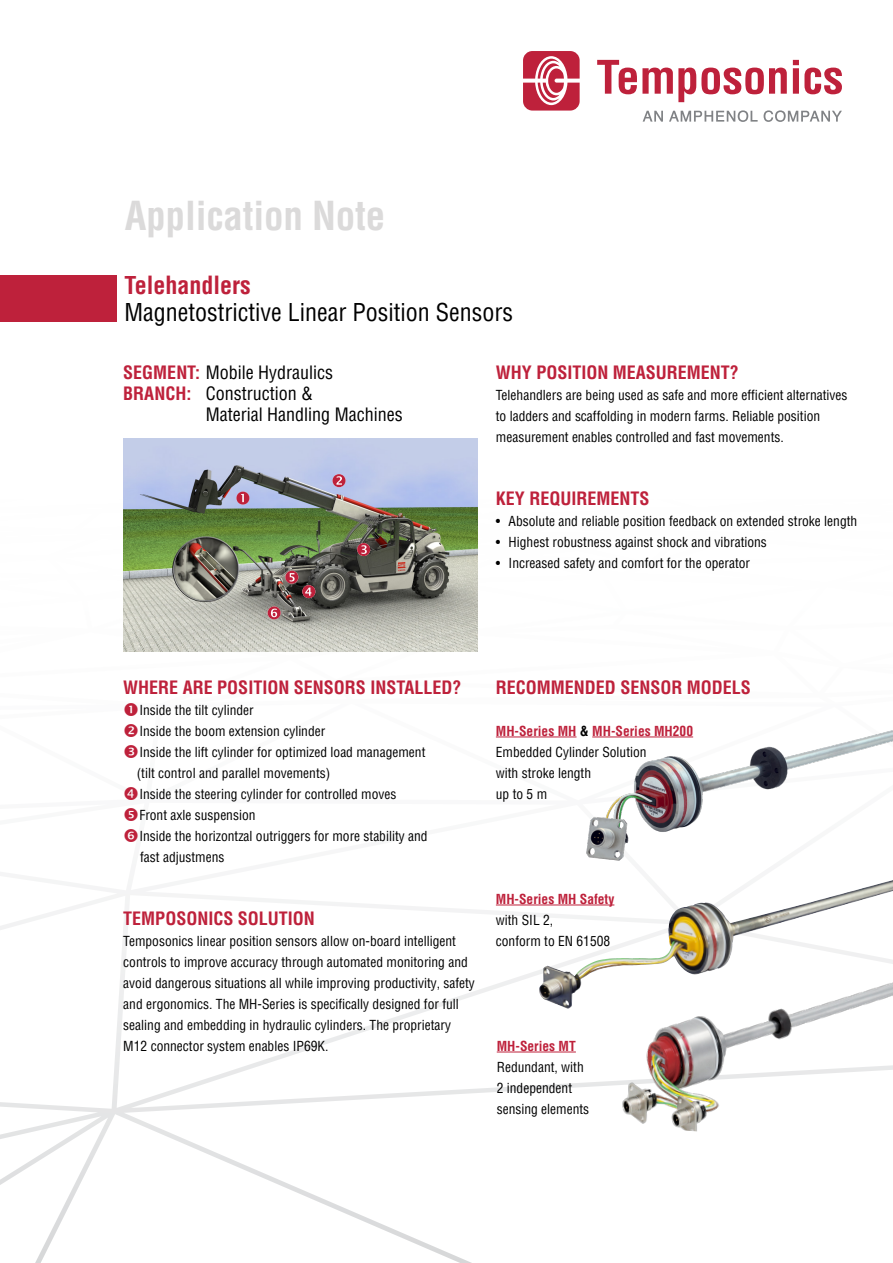
<style>
.page{position:relative;width:893px;height:1263px;background:#fff}
.page>*{position:absolute;margin:0;border:0;box-sizing:border-box;transform-origin:0 0}
.t1{font:700 condensed 39px "Helvetica LT Std";letter-spacing:-.005em;color:#dbdada}
.t2{font:condensed 24px "Helvetica LT Pro";color:#000}
.t3{font:700 condensed 24px "Helvetica LT Pro";color:#be213b}
.t4{font:700 condensed 18px "Helvetica LT Pro";color:#be213b}
.t5{font:condensed 18px "Helvetica LT Pro";color:#000}
.t6{font:condensed 13.5px/21px "Helvetica LT Pro";color:#000}
.t7{font:condensed 13.5px/21px "Helvetica LT Std";color:#000}
.t8{font:700 condensed 13.5px "Helvetica LT Pro";color:#be213b}
.s1{font-weight:700;color:#be213b}
.s2{font-weight:700}
</style>
<div class="page">
<svg style="left:0;top:736px;width:893px;height:527px"></svg>
<img style="left:123px;top:439px;width:355px;height:213px">
<div style="left:0;top:275px;width:116px;height:47px;background:#be213b"></div>
<img style="left:583px;top:730px;width:310px;height:135px">
<hr style="left:496px;top:737px;width:80px;height:1px;background:#be213b">
<hr style="left:592px;top:737px;width:101px;height:1px;background:#be213b">
<img style="left:871px;top:880px;width:22px;height:6px">
<hr style="left:496px;top:905px;width:118px;height:1px;background:#be213b">
<img style="left:615px;top:923px;width:278px;height:222px">
<hr style="left:497px;top:1052px;width:79px;height:1px;background:#be213b">
<svg style="left:236px;top:492px;width:13px;height:13px"></svg>
<svg style="left:333px;top:474px;width:13px;height:13px"></svg>
<svg style="left:357px;top:543px;width:13px;height:13px"></svg>
<svg style="left:285px;top:571px;width:30px;height:27px"></svg>
<svg style="left:268px;top:606px;width:13px;height:13px"></svg>
<svg style="left:597px;top:60px;width:190px;height:42px"></svg>
<svg style="left:793px;top:60px;width:49px;height:34px"></svg>
<svg style="left:643px;top:111px;width:20px;height:11px"></svg>
<svg style="left:669px;top:110px;width:89px;height:12px"></svg>
<svg style="left:764px;top:110px;width:78px;height:12px"></svg>
<svg style="left:523px;top:51px;width:57px;height:60px"></svg>
<svg style="left:125px;top:736px;width:13px;height:1px"></svg>
<svg style="left:125px;top:745px;width:13px;height:13px"></svg>
<svg style="left:125px;top:787px;width:13px;height:13px"></svg>
<svg style="left:125px;top:808px;width:13px;height:13px"></svg>
<svg style="left:125px;top:829px;width:13px;height:13px"></svg>
<h1 class="t1" style="left:125px;top:191px;width:262px">Application Note</h1>
<h2 class="t3" style="left:125px;top:270px;width:128px">Telehandlers</h2>
<h2 class="t2" style="left:125px;top:298px;width:390px">Magnetostrictive Linear Position Sensors</h2>
<h3 class="t5" style="left:123px;top:361px;width:211px"><span class="s1">SEGMENT:</span> Mobile Hydraulics</h3>
<h3 class="t5" style="left:123px;top:382px;width:191px"><span class="s1">BRANCH:</span> Construction &amp;</h3>
<h3 class="t5" style="left:206px;top:403px;width:198px">Material Handling Machines</h3>
<h3 class="t4" style="left:496px;top:360px;width:245px">WHY POSITION MEASUREMENT?</h3>
<p class="t6" style="left:496px;top:384px;width:353px">Telehandlers are being used as safe and more efficient alternatives to ladders and scaffolding in modern farms. Reliable position measurement enables controlled and fast movements.</p>
<h3 class="t4" style="left:496px;top:486px;width:155px">KEY REQUIREMENTS</h3>
<p class="t6" style="left:496px;top:510px;width:363px">• Absolute and reliable position feedback on extended stroke length</p>
<p class="t6" style="left:496px;top:531px;width:273px">• Highest robustness against shock and vibrations</p>
<p class="t6" style="left:496px;top:552px;width:256px">• Increased safety and comfort for the operator</p>
<h3 class="t4" style="left:123px;top:675px;width:340px">WHERE ARE POSITION SENSORS INSTALLED?</h3>
<h3 class="t4" style="left:496px;top:675px;width:257px">RECOMMENDED SENSOR MODELS</h3>
<p class="t7" style="left:137px;top:699px;width:290px">Inside the tilt cylinder<br>Inside the boom extension cylinder<br>Inside the lift cylinder for optimized load management (tilt control and parallel movements)<br>Inside the steering cylinder for controlled moves</p>
<p class="t6" style="left:139px;top:804px;width:290px">Front axle suspension<br>Inside the horizontzal outriggers for more stability and fast adjustmens</p>
<p class="t6" style="left:496px;top:720px;width:199px"><span class="s1">MH-Series MH</span> <span class="s2">&amp;</span> <span class="s1">MH-Series MH200<br></span>Embedded Cylinder Solution<br>with stroke length<br>up to 5 m</p>
<h3 class="t4" style="left:123px;top:906px;width:193px">TEMPOSONICS SOLUTION</h3>
<p class="t6" style="left:123px;top:930px;width:353px">Temposonics linear position sensors allow on-board intelligent controls to improve accuracy through automated monitoring and avoid dangerous situations all while improving productivity, safety and ergonomics. The MH-Series is specifically designed for full sealing and embedding in hydraulic cylinders. The proprietary M12 connector system enables IP69K.</p>
<p class="t8" style="left:496px;top:890px;width:120px">MH-Series MH Safety</p>
<p class="t6" style="left:496px;top:909px;width:116px">with SIL 2,<br>conform to EN 61508</p>
<p class="t8" style="left:497px;top:1037px;width:81px">MH-Series MT</p>
<p class="t6" style="left:497px;top:1056px;width:94px">Redundant, with<br>2 independent sensing elements</p>
</div>
